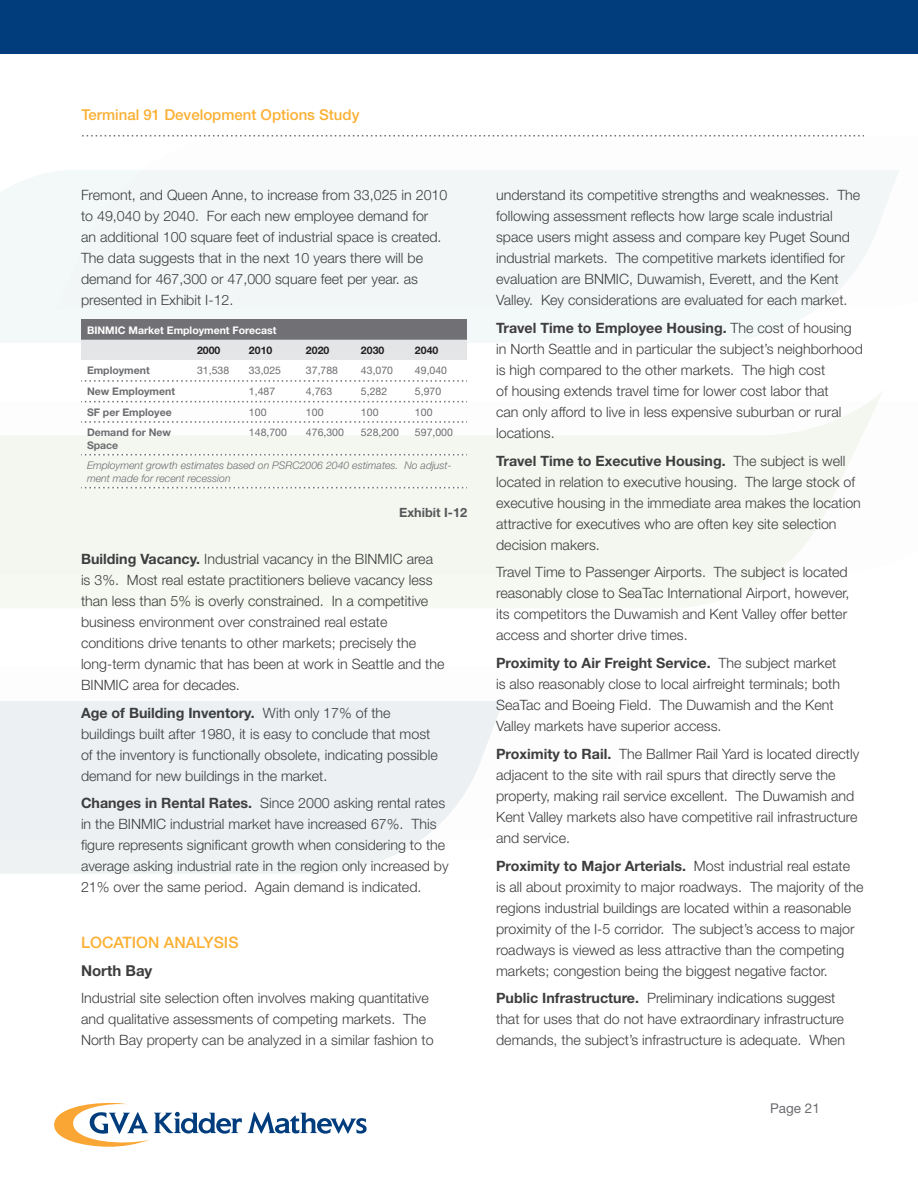
<style>
.page{position:relative;width:918px;height:1188px;background:#fff}
.page>*{position:absolute;margin:0;border:0;box-sizing:border-box;transform-origin:0 0}
.Body_text{font:500 15.75px "Helvetica Neue";color:#fbb034}
.t1{font:500 15px "Helvetica Neue";color:#fbb034}
.Body_text-2{font:700 15px "Helvetica Neue";color:#3e3e3f}
.Body_text-3{font:300 14.25px/21px "Helvetica Neue";color:#3e3e3f}
.t2{font:13.5px "Helvetica Neue";color:#6c6d70}
.t3{font:700 12.75px "Helvetica Neue";color:#57585a}
.t4{font:10.5px "Helvetica Neue";color:#6c6d70}
.t5{font:italic 300 10.5px/12.6px "Helvetica Neue";color:#6c6d70}
.t6{font:700 10.5px/12.6px "Helvetica Neue";color:#6c6d70}
.t7{font:700 10.5px "Helvetica Neue";color:#fff}
.t8{font:700 10.5px "Helvetica Neue";color:#231f20}
.s1{font-weight:700}
</style>
<div class="page">
<div style="left:0;top:0;width:918px;height:54px;background:#013d7d"></div>
<svg style="left:54px;top:1102px;width:188px;height:45px"></svg>
<svg style="left:248px;top:1112px;width:119px;height:22px"></svg>
<svg style="left:82px;top:135px;width:782px;height:1px"></svg>
<div style="left:0;top:170px;width:899px;height:172px;background:#f2f6f7"></div>
<svg style="left:0;top:391px;width:883px;height:217px;fill:#f4f7f0"></svg>
<svg style="left:0;top:701px;width:503px;height:173px;background:#eef1f3"></svg>
<div style="left:81px;top:320px;width:386px;height:20px;background:#717074"></div>
<div style="left:81px;top:340px;width:386px;height:20px;background:#e4e5e7"></div>
<svg style="left:81px;top:380px;width:386px;height:2px"></svg>
<svg style="left:81px;top:401px;width:386px;height:1px"></svg>
<svg style="left:81px;top:421px;width:386px;height:2px"></svg>
<svg style="left:81px;top:454px;width:386px;height:2px"></svg>
<svg style="left:81px;top:487px;width:386px;height:1px"></svg>
<p class="t1" style="left:81px;top:105px;width:280px">Terminal 91 Development Options Study</p>
<p class="Body_text-3" style="left:81px;top:184px;width:368px">Fremont, and Queen Anne, to increase from 33,025 in 2010 to 49,040 by 2040. For each new employee demand for<br>an additional 100 square feet of industrial space is created.<br>The data suggests that in the next 10 years there will be demand for 467,300 or 47,000 square feet per year. as presented in Exhibit I-12.</p>
<p class="t7" style="left:87px;top:323px;width:191px">BINMIC Market Employment Forecast</p>
<p class="t8" style="left:197px;top:344px;width:25px">2000</p>
<p class="t8" style="left:249px;top:344px;width:25px">2010</p>
<p class="t8" style="left:306px;top:344px;width:25px">2020</p>
<p class="t8" style="left:361px;top:344px;width:25px">2030</p>
<p class="t8" style="left:415px;top:344px;width:25px">2040</p>
<p class="t6" style="left:87px;top:364px;width:64px">Employment</p>
<p class="t4" style="left:197px;top:364px;width:34px">31,538</p>
<p class="t4" style="left:249px;top:364px;width:34px">33,025</p>
<p class="t4" style="left:306px;top:364px;width:34px">37,788</p>
<p class="t4" style="left:361px;top:364px;width:34px">43,070</p>
<p class="t4" style="left:415px;top:364px;width:34px">49,040</p>
<p class="t6" style="left:87px;top:385px;width:90px">New Employment</p>
<p class="t4" style="left:249px;top:385px;width:28px">1,487</p>
<p class="t4" style="left:306px;top:385px;width:28px">4,763</p>
<p class="t4" style="left:361px;top:385px;width:28px">5,282</p>
<p class="t4" style="left:415px;top:385px;width:28px">5,970</p>
<p class="t6" style="left:87px;top:406px;width:86px">SF per Employee</p>
<p class="t4" style="left:249px;top:406px;width:19px">100</p>
<p class="t4" style="left:306px;top:406px;width:19px">100</p>
<p class="t4" style="left:361px;top:406px;width:19px">100</p>
<p class="t4" style="left:415px;top:406px;width:19px">100</p>
<p class="t6" style="left:87px;top:426px;width:86px">Demand for New<br>Space</p>
<p class="t4" style="left:249px;top:426px;width:39px">148,700</p>
<p class="t4" style="left:306px;top:426px;width:39px">476,300</p>
<p class="t4" style="left:361px;top:426px;width:39px">528,200</p>
<p class="t4" style="left:415px;top:426px;width:39px">597,000</p>
<p class="t5" style="left:87px;top:459px;width:366px">Employment growth estimates based on PSRC2006 2040 estimates. No adjust&shy;ment made for recent recession</p>
<p class="t3" style="left:399px;top:505px;width:70px">Exhibit I-12</p>
<p class="Body_text-3" style="left:81px;top:548px;width:365px"><span class="s1">Building Vacancy.</span> Industrial vacancy in the BINMIC area is 3%. Most real estate practitioners believe vacancy less than less than 5% is overly constrained. In a competitive business environment over constrained real estate conditions drive tenants to other markets; precisely the long-term dynamic that has been at work in Seattle and the BINMIC area for decades.</p>
<p class="Body_text-3" style="left:81px;top:702px;width:358px"><span class="s1">Age of Building Inventory.</span> With only 17% of the buildings built after 1980, it is easy to conclude that most of the inventory is functionally obsolete, indicating possible demand for new buildings in the market.</p>
<p class="Body_text-3" style="left:81px;top:793px;width:369px"><span class="s1">Changes in Rental Rates.</span> Since 2000 asking rental rates in the BINMIC industrial market have increased 67%. This figure represents significant growth when considering to the average asking industrial rate in the region only increased by 21% over the same period. Again demand is indicated.</p>
<p class="Body_text" style="left:81px;top:933px;width:159px">LOCATION ANALYSIS</p>
<p class="Body_text-2" style="left:81px;top:961px;width:73px">North Bay</p>
<p class="Body_text-3" style="left:81px;top:988px;width:354px">Industrial site selection often involves making quantitative and qualitative assessments of competing markets. The<br>North Bay property can be analyzed in a similar fashion to</p>
<p class="Body_text-3" style="left:496px;top:184px;width:366px">understand its competitive strengths and weaknesses. The following assessment reflects how large scale industrial space users might assess and compare key Puget Sound industrial markets. The competitive markets identified for evaluation are BNMIC, Duwamish, Everett, and the Kent Valley. Key considerations are evaluated for each market.</p>
<p class="Body_text-3" style="left:496px;top:317px;width:368px"><span class="s1">Travel Time to Employee Housing.</span> The cost of housing in North Seattle and in particular the subject’s neighborhood is high compared to the other markets. The high cost<br>of housing extends travel time for lower cost labor that<br>can only afford to live in less expensive suburban or rural locations.</p>
<p class="Body_text-3" style="left:496px;top:450px;width:366px"><span class="s1">Travel Time to Executive Housing.</span> The subject is well located in relation to executive housing. The large stock of executive housing in the immediate area makes the location attractive for executives who are often key site selection decision makers.</p>
<p class="Body_text-3" style="left:496px;top:562px;width:355px">Travel Time to Passenger Airports. The subject is located reasonably close to SeaTac International Airport, however, its competitors the Duwamish and Kent Valley offer better access and shorter drive times.</p>
<p class="Body_text-3" style="left:496px;top:652px;width:345px"><span class="s1">Proximity to Air Freight Service.</span> The subject market is also reasonably close to local airfreight terminals; both SeaTac and Boeing Field. The Duwamish and the Kent Valley markets have superior access.</p>
<p class="Body_text-3" style="left:496px;top:743px;width:365px"><span class="s1">Proximity to Rail.</span> The Ballmer Rail Yard is located directly adjacent to the site with rail spurs that directly serve the property, making rail service excellent. The Duwamish and Kent Valley markets also have competitive rail infrastructure and service.</p>
<p class="Body_text-3" style="left:496px;top:855px;width:369px"><span class="s1">Proximity to Major Arterials.</span> Most industrial real estate<br>is all about proximity to major roadways. The majority of the regions industrial buildings are located within a reasonable proximity of the I-5 corridor. The subject’s access to major roadways is viewed as less attractive than the competing markets; congestion being the biggest negative factor.</p>
<p class="Body_text-3" style="left:496px;top:988px;width:350px"><span class="s1">Public Infrastructure.</span> Preliminary indications suggest that for uses that do not have extraordinary infrastructure demands, the subject’s infrastructure is adequate. When</p>
<p class="t2" style="left:770px;top:1100px;width:51px">Page 21</p>
</div>
